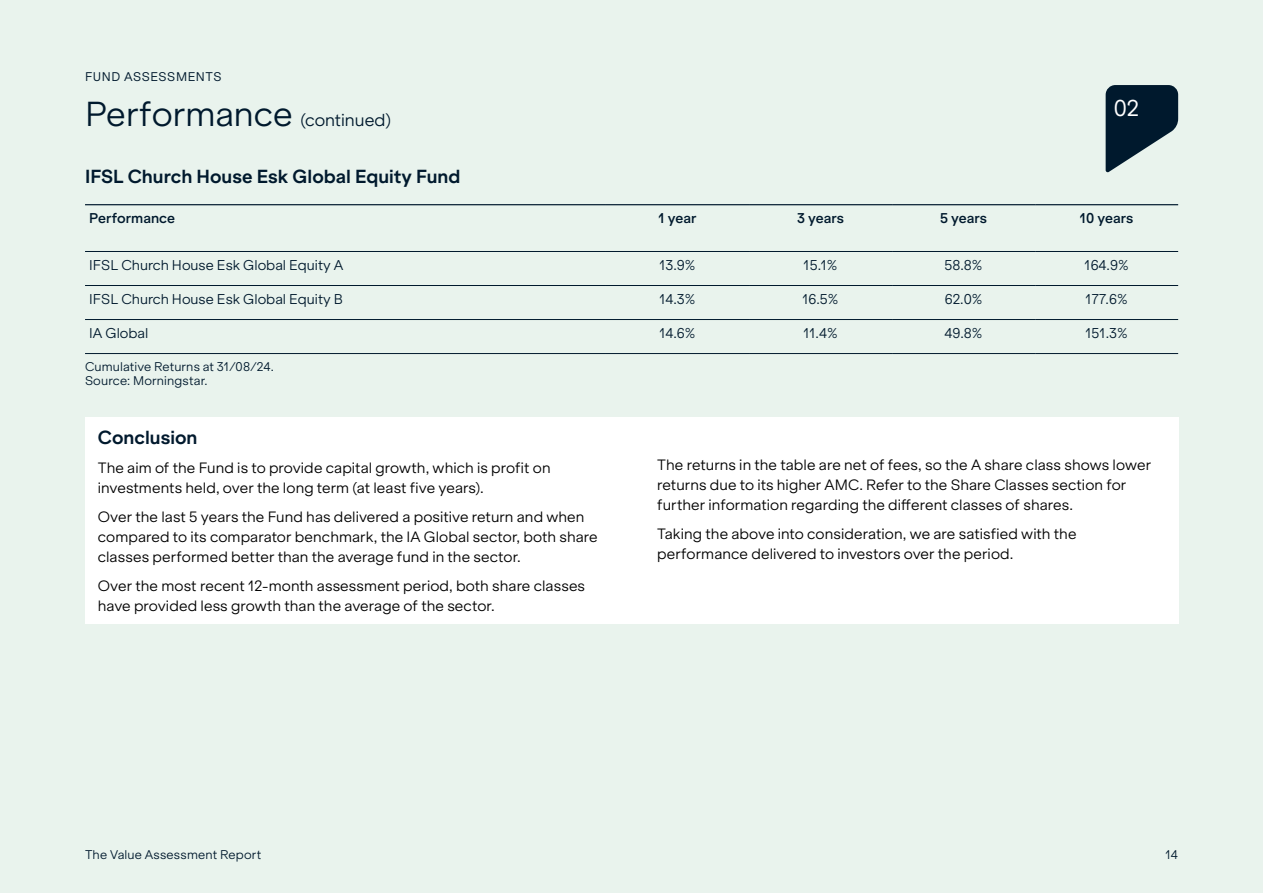
<style>
.page{position:relative;width:1263px;height:893px;background:#e9f3ed}
.page>*{position:absolute;margin:0;border:0;box-sizing:border-box;transform-origin:0 0}
.t1{font:300 33px "ES Klarheit Grotesk";color:#00192d}
.t2{font:21.75px "ES Klarheit Grotesk";color:#fff}
.t3{font:700 18px "ES Klarheit Grotesk";color:#00192d}
.t4{font:300 14.25px/20.2px "ES Klarheit Grotesk";letter-spacing:.005em;color:#000}
.t5{font:300 13.5px "ES Klarheit Grotesk";color:#00192d}
.t6{font:600 13.5px "ES Klarheit Grotesk";color:#00192d}
.t7{font:300 12px/14.4px "ES Klarheit Grotesk";letter-spacing:.015em;color:#00192d}
.t8{font:12px "ES Klarheit Grotesk";letter-spacing:.05em;color:#00192d}
.s1{font-size:16.5px}
</style>
<div class="page">
<div style="left:85px;top:418px;width:1093px;height:206px;background:#fff"></div>
<hr style="left:85px;top:251px;width:521px;height:1px;background:#00192d">
<hr style="left:606px;top:251px;width:143px;height:1px;background:#00192d">
<hr style="left:749px;top:251px;width:143px;height:1px;background:#00192d">
<hr style="left:892px;top:251px;width:143px;height:1px;background:#00192d">
<hr style="left:1035px;top:251px;width:143px;height:1px;background:#00192d">
<hr style="left:85px;top:285px;width:521px;height:1px;background:#00192d">
<hr style="left:606px;top:285px;width:143px;height:1px;background:#00192d">
<hr style="left:749px;top:285px;width:143px;height:1px;background:#00192d">
<hr style="left:892px;top:285px;width:143px;height:1px;background:#00192d">
<hr style="left:1035px;top:285px;width:143px;height:1px;background:#00192d">
<hr style="left:85px;top:319px;width:521px;height:1px;background:#00192d">
<hr style="left:606px;top:319px;width:143px;height:1px;background:#00192d">
<hr style="left:749px;top:319px;width:143px;height:1px;background:#00192d">
<hr style="left:892px;top:319px;width:143px;height:1px;background:#00192d">
<hr style="left:1035px;top:319px;width:143px;height:1px;background:#00192d">
<hr style="left:85px;top:353px;width:521px;height:1px;background:#00192d">
<hr style="left:606px;top:353px;width:143px;height:1px;background:#00192d">
<hr style="left:749px;top:353px;width:143px;height:1px;background:#00192d">
<hr style="left:892px;top:353px;width:143px;height:1px;background:#00192d">
<hr style="left:1035px;top:353px;width:143px;height:1px;background:#00192d">
<hr style="left:85px;top:204px;width:521px;height:1px;background:#00192d">
<hr style="left:606px;top:204px;width:143px;height:1px;background:#00192d">
<hr style="left:749px;top:204px;width:143px;height:1px;background:#00192d">
<hr style="left:892px;top:204px;width:143px;height:1px;background:#00192d">
<hr style="left:1035px;top:204px;width:143px;height:1px;background:#00192d">
<svg style="left:1106px;top:85px;width:72px;height:88px"></svg>
<p class="t8" style="left:85px;top:66px;width:138px">FUND ASSESSMENTS</p>
<h1 class="t1" style="left:85px;top:87px;width:308px">Performance <span class="s1">(continued)</span></h1>
<p class="t3" style="left:85px;top:162px;width:377px">IFSL Church House Esk Global Equity Fund</p>
<h2 class="t2" style="left:1114px;top:90px;width:27px">02</h2>
<p class="t6" style="left:89px;top:207px;width:87px">Performance</p>
<p class="t6" style="left:658px;top:207px;width:40px">1 year</p>
<p class="t6" style="left:797px;top:207px;width:48px">3 years</p>
<p class="t6" style="left:940px;top:207px;width:48px">5 years</p>
<p class="t6" style="left:1080px;top:207px;width:55px">10 years</p>
<p class="t5" style="left:89px;top:254px;width:256px">IFSL Church House Esk Global Equity A</p>
<p class="t5" style="left:659px;top:254px;width:38px">13.9%</p>
<p class="t5" style="left:804px;top:254px;width:35px">15.1%</p>
<p class="t5" style="left:944px;top:254px;width:40px">58.8%</p>
<p class="t5" style="left:1084px;top:254px;width:46px">164.9%</p>
<p class="t5" style="left:89px;top:288px;width:255px">IFSL Church House Esk Global Equity B</p>
<p class="t5" style="left:659px;top:288px;width:38px">14.3%</p>
<p class="t5" style="left:802px;top:288px;width:38px">16.5%</p>
<p class="t5" style="left:945px;top:288px;width:39px">62.0%</p>
<p class="t5" style="left:1085px;top:288px;width:44px">177.6%</p>
<p class="t5" style="left:89px;top:322px;width:61px">IA Global</p>
<p class="t5" style="left:659px;top:322px;width:38px">14.6%</p>
<p class="t5" style="left:803px;top:322px;width:36px">11.4%</p>
<p class="t5" style="left:944px;top:322px;width:40px">49.8%</p>
<p class="t5" style="left:1085px;top:322px;width:44px">151.3%</p>
<p class="t7" style="left:85px;top:358px;width:190px">Cumulative Returns at 31/08/24.<br>Source: Morningstar.</p>
<p class="t3" style="left:98px;top:422px;width:101px">Conclusion</p>
<p class="t4" style="left:98px;top:456px;width:454px">The aim of the Fund is to provide capital growth, which is profit on investments held, over the long term (at least five years).</p>
<p class="t4" style="left:98px;top:505px;width:501px">Over the last 5 years the Fund has delivered a positive return and when compared to its comparator benchmark, the IA Global sector, both share classes performed better than the average fund in the sector.</p>
<p class="t4" style="left:98px;top:574px;width:489px">Over the most recent 12-month assessment period, both share classes have provided less growth than the average of the sector.</p>
<p class="t4" style="left:657px;top:453px;width:495px">The returns in the table are net of fees, so the A share class shows lower returns due to its higher AMC. Refer to the Share Classes section for further information regarding the different classes of shares.</p>
<p class="t4" style="left:657px;top:522px;width:421px">Taking the above into consideration, we are satisfied with the performance delivered to investors over the period.</p>
<p class="t7" style="left:85px;top:846px;width:178px">The Value Assessment Report</p>
<p class="t7" style="left:1166px;top:846px;width:14px">14</p>
</div>
